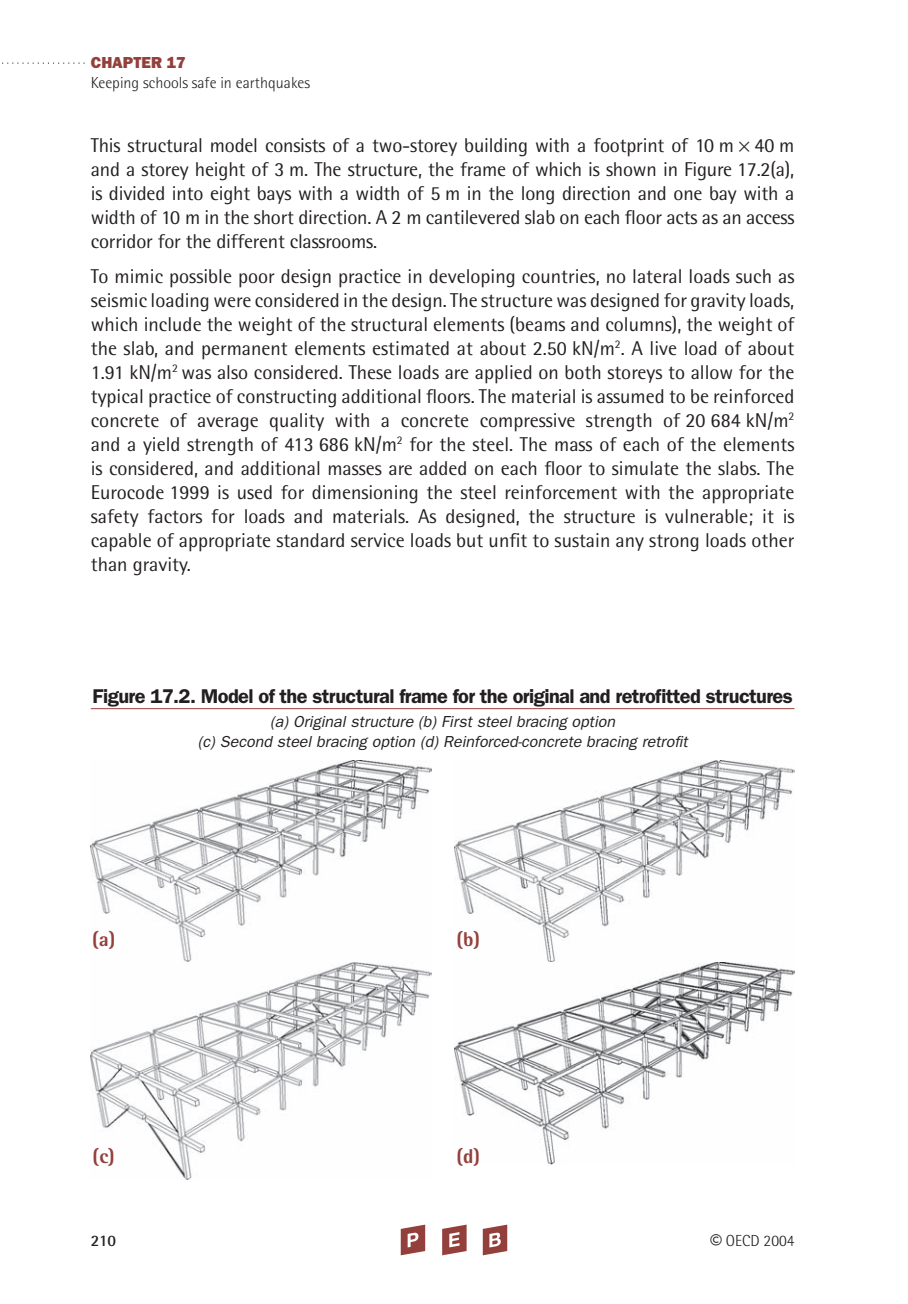
<style>
.page{position:relative;width:908px;height:1304px;background:#fff}
.page>*{position:absolute;margin:0;border:0;box-sizing:border-box;transform-origin:0 0}
.t1{font:20px/24px "Rotis Semi Sans";letter-spacing:-.01em;color:#231f20;text-align:justify}
.t2{font:600 20px "Franklin Gothic";letter-spacing:-.03em;color:#231f20}
.t3{font:800 20px "Rotis Semi Sans";color:#93403c}
.t4{font:italic 16px/19.2px "Franklin Gothic";color:#231f20;text-align:center}
.t5{font:300 16px "Rotis Semi Sans";color:#231f20}
.t6{font:800 16px "Franklin Gothic";color:#93403c}
.t7{font:700 16px "Rotis Semi Sans";color:#231f20}
.s1{font-size:24px}
</style>
<div class="page">
<svg style="left:2px;top:63px;width:83px;height:1px"></svg>
<svg style="left:400px;top:1225px;width:25px;height:30px"></svg>
<svg style="left:442px;top:1225px;width:24px;height:30px"></svg>
<svg style="left:482px;top:1225px;width:25px;height:30px"></svg>
<hr style="left:91px;top:708px;width:703px;height:1px;background:#93403c">
<img style="left:91px;top:760px;width:340px;height:419px">
<img style="left:454px;top:760px;width:340px;height:405px">
<svg style="left:92px;top:929px;width:23px;height:21px"></svg>
<svg style="left:456px;top:929px;width:23px;height:21px"></svg>
<svg style="left:93px;top:1147px;width:21px;height:21px"></svg>
<svg style="left:456px;top:1147px;width:23px;height:18px"></svg>
<p class="t6" style="left:91px;top:53px;width:97px">CHAPTER 17</p>
<p class="t5" style="left:91px;top:73px;width:221px">Keeping schools safe in earthquakes</p>
<p class="t1" style="left:91px;top:133px;width:704px">This structural model consists of a two-storey building with a footprint of 10 m 40 m and a storey height of 3 m. The structure, the frame of which is shown in Figure 17.2(a), is divided into eight bays with a width of 5 m in the long direction and one bay with a width of 10 m in the short direction. A 2 m cantilevered slab on each floor acts as an access corridor for the different classrooms.</p>
<p class="t1" style="left:91px;top:264px;width:705px">To mimic possible poor design practice in developing countries, no lateral loads such as seismic loading were considered in the design. The structure was designed for gravity loads, which include the weight of the structural elements (beams and columns), the weight of the slab, and permanent elements estimated at about 2.50 kN/m<sup>2</sup>. A live load of about 1.91 kN/m<sup>2</sup> was also considered. These loads are applied on both storeys to allow for the typical practice of constructing additional floors. The material is assumed to be reinforced concrete of average quality with a concrete compressive strength of 20 684 kN/m<sup>2 </sup>and a yield strength of 413 686 kN/m<sup>2</sup> for the steel. The mass of each of the elements is considered, and additional masses are added on each floor to simulate the slabs. The Eurocode 1999 is used for dimensioning the steel reinforcement with the appropriate safety factors for loads and materials. As designed, the structure is vulnerable; it is capable of appropriate standard service loads but unfit to sustain any strong loads other than gravity.</p>
<p class="t2" style="left:92px;top:684px;width:701px">Figure 17.2. Model of the structural frame for the original and retrofitted structures</p>
<p class="t4" style="left:198px;top:712px;width:491px">(a) Original structure (b) First steel bracing option<br>(c) Second steel bracing option (d) Reinforced-concrete bracing retrofit</p>
<p class="t3" style="left:92px;top:926px;width:25px">(a)</p>
<p class="t3" style="left:456px;top:926px;width:25px">(b)</p>
<p class="t3" style="left:93px;top:1144px;width:24px">(c)</p>
<p class="t3" style="left:456px;top:1144px;width:25px">(d)</p>
<p class="t7" style="left:91px;top:1231px;width:27px">210</p>
<p class="t5" style="left:709px;top:1231px;width:86px"><span class="s1">©</span> OECD 2004</p>
</div>
